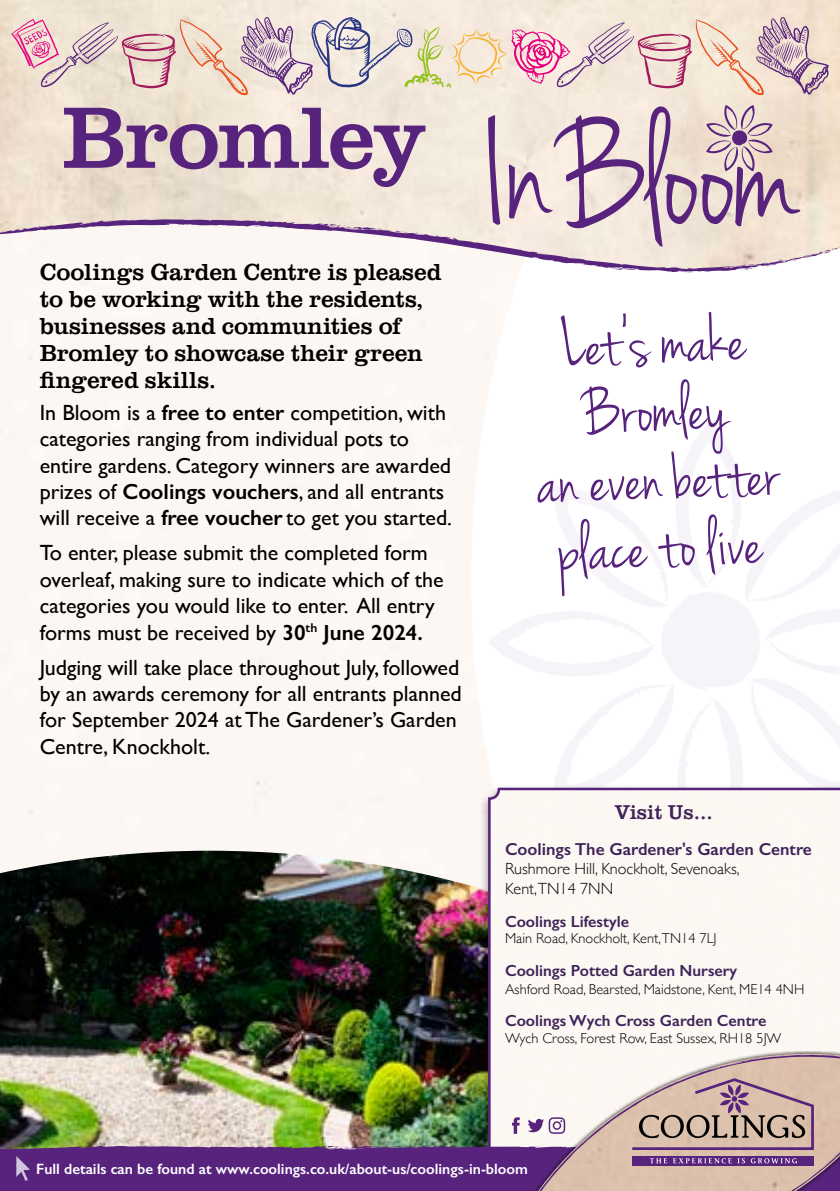
<style>
.page{position:relative;width:840px;height:1191px;background:#fff}
.page>*{position:absolute;margin:0;border:0;box-sizing:border-box;transform-origin:0 0}
.t1{font:90px "Clarendon URW";letter-spacing:-.025em;color:#58237d}
.t2{font:72px/68px "Jenna Sue";color:#58237d;text-align:center}
.t3{font:24px/27px "Clarendon URW";letter-spacing:-.005em;color:#000}
.t4{font:22px/26.4px "Gill Sans";color:#000}
.t5{font:20.6px "Clarendon URW";color:#3f2258}
.t6{font:600 17.4px "Gill Sans";color:#3f2258}
.t7{font:600 16.2px "Gill Sans";color:#3f2258}
.t8{font:300 16.2px/19.8px "Gill Sans";color:#000}
.t9{font:600 15px "Gill Sans";color:#fff}
.t10{font:300 14.4px "Gill Sans";color:#000}
.s1{font-weight:600}
</style>
<div class="page">
<svg style="left:471px;top:272px;width:221px;height:578px"></svg>
<svg style="left:487px;top:421px;width:352px;height:363px"></svg>
<img style="left:0;top:850px;width:479px;height:228px">
<img style="left:0;top:0;width:839px;height:219px">
<svg style="left:0;top:219px;width:839px;height:53px;fill:#fcf7f3"></svg>
<svg style="left:11px;top:17px;width:817px;height:78px;background:#e4cdc8"></svg>
<div style="left:479px;top:784px;width:360px;height:407px;background:#000;opacity:.3"></div>
<div style="left:488px;top:787px;width:351px;height:291px;background:#fcf8f3"></div>
<svg style="left:527px;top:1054px;width:312px;height:24px;fill:#fcf7f2"></svg>
<svg style="left:487px;top:106px;width:312px;height:141px;background:#d6c2c7"></svg>
<svg style="left:705px;top:105px;width:67px;height:66px;background:#d1babf"></svg>
<img style="left:0;top:1078px;width:839px;height:113px">
<h1 class="t1" style="left:62px;top:71px;width:366px">Bromley</h1>
<p class="t3" style="left:40px;top:257px;width:403px">Coolings Garden Centre is pleased to be working with the residents, businesses and communities of<br>Bromley to showcase their green fingered skills.</p>
<p class="t4" style="left:40px;top:399px;width:413px">In Bloom is a <span class="s1">free to enter</span> competition, with categories ranging from individual pots to entire gardens. Category winners are awarded prizes of <span class="s1">Coolings vouchers</span>, and all entrants will receive a <span class="s1">free voucher</span> to get you started.</p>
<p class="t4" style="left:40px;top:539px;width:405px">To enter, please submit the completed form overleaf, making sure to indicate which of the categories you would like to enter. All entry forms must be received by <span class="s1">30</span><sup>th</sup> <span class="s1">June 2024.</span></p>
<p class="t4" style="left:40px;top:653px;width:423px">Judging will take place throughout July, followed by an awards ceremony for all entrants planned for September 2024 at The Gardener’s Garden Centre, Knockholt.</p>
<h2 class="t2" style="left:532px;top:315px;width:241px;rotate:-2deg">Let’s make<br>Bromley<br>an even better place to live</h2>
<p class="t5" style="left:615px;top:797px;width:99px">Visit Us...</p>
<p class="t6" style="left:504px;top:838px;width:308px">Coolings The Gardener's Garden Centre</p>
<p class="t8" style="left:504px;top:858px;width:236px">Rushmore Hill, Knockholt, Sevenoaks,<br>Kent,TN14 7NN</p>
<p class="t7" style="left:504px;top:911px;width:125px">Coolings Lifestyle</p>
<p class="t10" style="left:504px;top:927px;width:213px">Main Road, Knockholt, Kent,TN14 7LJ</p>
<p class="t7" style="left:504px;top:960px;width:234px">Coolings Potted Garden Nursery</p>
<p class="t10" style="left:504px;top:977px;width:300px">Ashford Road, Bearsted, Maidstone, Kent, ME14 4NH</p>
<p class="t7" style="left:504px;top:1011px;width:263px">Coolings Wych Cross Garden Centre</p>
<p class="t10" style="left:504px;top:1026px;width:278px">Wych Cross, Forest Row, East Sussex, RH18 5JW</p>
<p class="t9" style="left:36px;top:1160px;width:493px">Full details can be found at www.coolings.co.uk/about-us/coolings-in-bloom</p>
</div>
